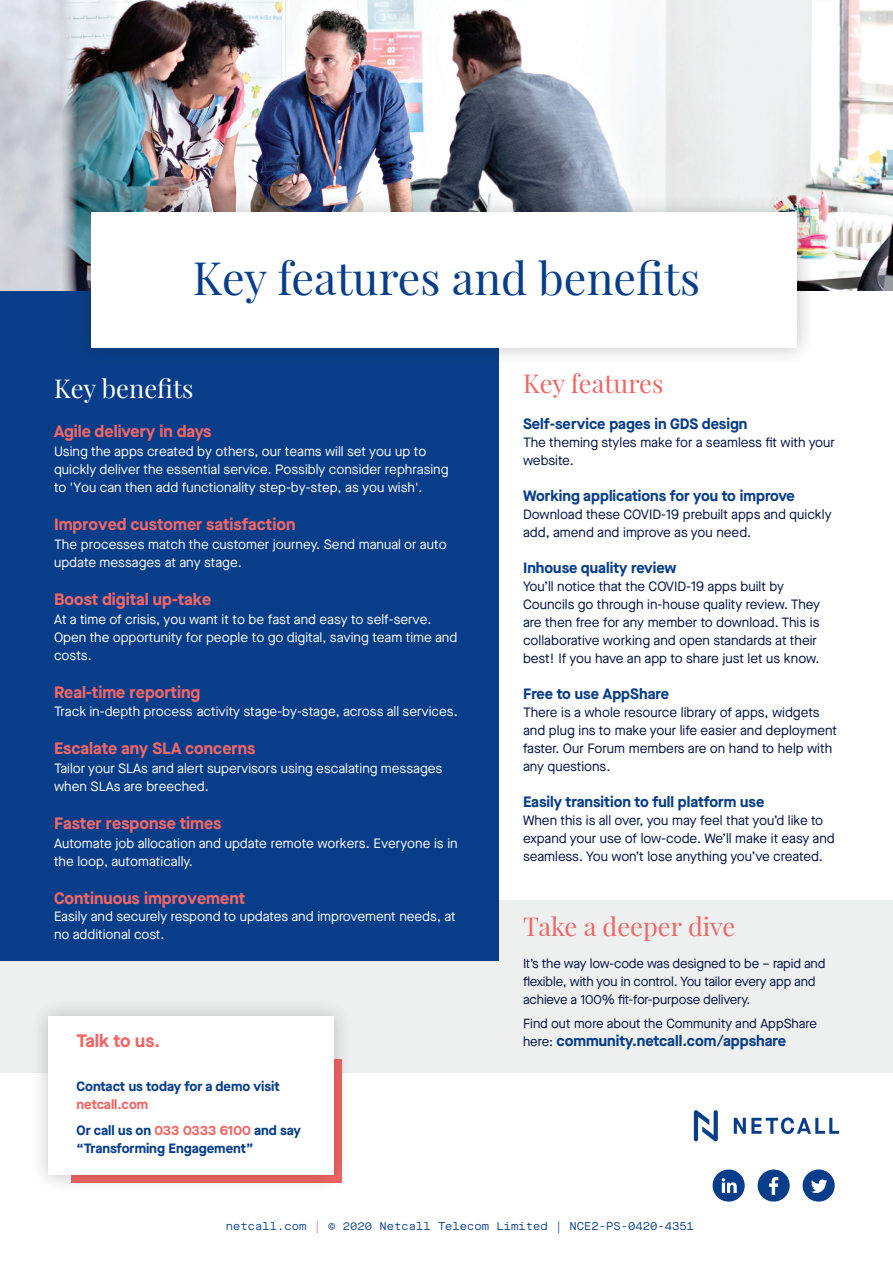
<style>
.page{position:relative;width:893px;height:1263px;background:#fff}
.page>*{position:absolute;margin:0;border:0;box-sizing:border-box;transform-origin:0 0}
.t1{font:45px "Playfair Display";color:#083e89}
.t2{font:25.5px "Playfair Display";color:#f16664}
.t3{font:25.5px "Playfair Display";color:#fff}
.t4{font:700 18px "Maison Neue";color:#f16664}
.t5{font:700 16.5px "Maison Neue";color:#f16667}
.t6{font:700 15px "Maison Neue";color:#083e89}
.t7{font:13.5px/18px "Maison Neue";color:#fff}
.t8{font:13.5px/18px "Maison Neue";color:#000f43}
.t9{font:700 13.5px "Maison Neue";color:#083e89}
.t10{font:700 13.5px/26.4px "Maison Neue";color:#f16664}
.t11{font:13.2px/18px "Maison Neue";letter-spacing:-.01em;color:#000f43}
.t12{font:11.25px "Maison Neue Mono";color:#083e89}
.s1{font-weight:400;font-size:13.2px;color:#000f43}
.s2{color:#083e89}
.s3{color:#f16664}
</style>
<div class="page">
<div style="left:0;top:900px;width:893px;height:172px;background:#edf0ef"></div>
<div style="left:0;top:274px;width:499px;height:687px;background:#083e89"></div>
<img style="left:0;top:0;width:893px;height:290px">
<div style="left:29px;top:997px;width:324px;height:197px;background:#231f20;opacity:.25"></div>
<div style="left:48px;top:1016px;width:286px;height:159px;background:#fff"></div>
<svg style="left:694px;top:1110px;width:24px;height:31px"></svg>
<svg style="left:734px;top:1117px;width:105px;height:17px"></svg>
<div style="left:713px;top:1169px;width:32px;height:32px;background:#083e89;border-radius:50%"></div>
<div style="left:758px;top:1169px;width:32px;height:32px;background:#083e89;border-radius:50%"></div>
<div style="left:803px;top:1169px;width:32px;height:32px;background:#083e89;border-radius:50%"></div>
<svg style="left:811px;top:1179px;width:16px;height:14px"></svg>
<svg style="left:722px;top:1178px;width:15px;height:15px"></svg>
<svg style="left:769px;top:1177px;width:9px;height:18px"></svg>
<div style="left:73px;top:194px;width:743px;height:172px;background:#231f20;opacity:.25"></div>
<div style="left:92px;top:213px;width:705px;height:135px;background:#fff"></div>
<h1 class="t1" style="left:193px;top:250px;width:509px">Key features and benefits</h1>
<h2 class="t2" style="left:523px;top:368px;width:142px">Key features</h2>
<p class="t6" style="left:523px;top:413px;width:226px">Self-service pages in GDS design</p>
<p class="t8" style="left:523px;top:433px;width:313px">The theming styles make for a seamless fit with your website.</p>
<p class="t6" style="left:523px;top:485px;width:273px">Working applications for you to improve</p>
<p class="t8" style="left:523px;top:505px;width:310px">Download these COVID-19 prebuilt apps and quickly add, amend and improve as you need.</p>
<p class="t6" style="left:523px;top:557px;width:155px">Inhouse quality review</p>
<p class="t8" style="left:523px;top:577px;width:299px">You’ll notice that the COVID-19 apps built by Councils go through in-house quality review. They are then free for any member to download. This is collaborative working and open standards at their best! If you have an app to share just let us know.</p>
<p class="t6" style="left:523px;top:683px;width:148px">Free to use AppShare</p>
<p class="t8" style="left:523px;top:703px;width:315px">There is a whole resource library of apps, widgets and plug ins to make your life easier and deployment faster. Our Forum members are on hand to help with any questions.</p>
<p class="t6" style="left:523px;top:791px;width:243px">Easily transition to full platform use</p>
<p class="t8" style="left:523px;top:811px;width:313px">When this is all over, you may feel that you’d like to expand your use of low-code. We’ll make it easy and seamless. You won’t lose anything you’ve created.</p>
<h2 class="t3" style="left:54px;top:372px;width:141px">Key benefits</h2>
<p class="t5" style="left:54px;top:420px;width:159px">Agile delivery in days</p>
<p class="t7" style="left:54px;top:443px;width:396px">Using the apps created by others, our teams will set you up to quickly deliver the essential service. Possibly consider rephrasing to 'You can then add functionality step-by-step, as you wish'.</p>
<p class="t5" style="left:54px;top:513px;width:243px">Improved customer satisfaction</p>
<p class="t7" style="left:54px;top:535px;width:394px">The processes match the customer journey. Send manual or auto update messages at any stage.</p>
<p class="t5" style="left:54px;top:588px;width:159px">Boost digital up-take</p>
<p class="t7" style="left:54px;top:610px;width:405px">At a time of crisis, you want it to be fast and easy to self-serve.<br>Open the opportunity for people to go digital, saving team time and costs.</p>
<p class="t5" style="left:54px;top:681px;width:148px">Real-time reporting</p>
<p class="t7" style="left:54px;top:702px;width:405px">Track in-depth process activity stage-by-stage, across all services.</p>
<p class="t5" style="left:54px;top:736px;width:203px">Escalate any SLA concerns</p>
<p class="t7" style="left:54px;top:759px;width:390px">Tailor your SLAs and alert supervisors using escalating messages when SLAs are breeched.</p>
<p class="t5" style="left:54px;top:811px;width:169px">Faster response times</p>
<p class="t7" style="left:54px;top:834px;width:405px">Automate job allocation and update remote workers. Everyone is in the loop, automatically.</p>
<p class="t5" style="left:54px;top:886px;width:192px">Continuous improvement</p>
<p class="t7" style="left:54px;top:907px;width:403px">Easily and securely respond to updates and improvement needs, at no additional cost.</p>
<h2 class="t2" style="left:523px;top:911px;width:214px">Take a deeper dive</h2>
<p class="t11" style="left:523px;top:954px;width:304px">It’s the way low-code was designed to be – rapid and flexible, with you in control. You tailor every app and achieve a 100% fit-for-purpose delivery.</p>
<p class="t11" style="left:523px;top:1014px;width:295px">Find out more about the Community and AppShare</p>
<p class="t6" style="left:523px;top:1030px;width:265px"><span class="s1">here:</span> community.netcall.com/appshare</p>
<h3 class="t4" style="left:77px;top:1028px;width:85px">Talk to us.</h3>
<p class="t9" style="left:77px;top:1076px;width:204px">Contact us today for a demo visit</p>
<p class="t10" style="left:77px;top:1090px;width:226px">netcall.com<br><span class="s2">Or call us on</span> 033 0333 6100 <span class="s2">and say</span></p>
<p class="t9" style="left:77px;top:1138px;width:178px">“Transforming Engagement”</p>
<p class="t12" style="left:226px;top:1219px;width:469px">netcall.com <span class="s3">|</span> © 2020 Netcall Telecom Limited | NCE2-PS-0420-4351</p>
</div>
